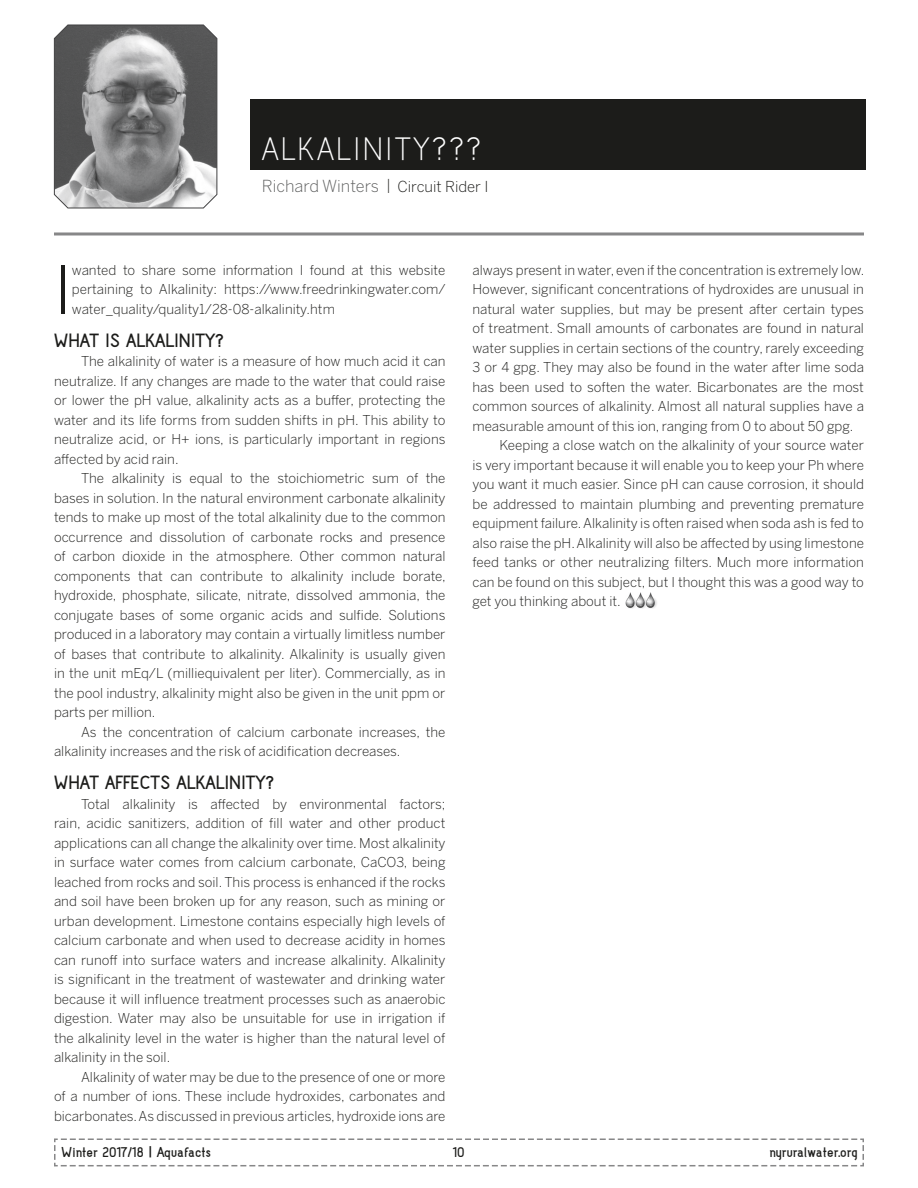
<style>
.page{position:relative;width:918px;height:1188px;background:#fff}
.page>*{position:absolute;margin:0;border:0;box-sizing:border-box;transform-origin:0 0}
.t1{font:300 66.15px "Benton Sans";color:#1c1c1a}
.t2{font:40.5px "Acid";letter-spacing:.06em;color:#fff}
.t3{font:700 24px "Acid";letter-spacing:.01em;color:#1c1c1a}
.t4{font:700 18px "Acid";color:#1c1c1a}
.t5{font:300 16.5px "Benton Sans";color:#5e5f5f}
.t6{font:300 13.5px/19.5px "Benton Sans";color:#1c1c1a;text-align:justify}
.s1{font-size:15px;color:#1c1c1a}
.s2{font-family:"Benton Sans";font-weight:500;font-size:12px}
</style>
<div class="page">
<div style="left:250px;top:99px;width:616px;height:71px;background:#1c1c1a"></div>
<hr style="left:54px;top:232px;width:810px;height:3px;background:#878788">
<svg style="left:54px;top:1138px;width:810px;height:29px"></svg>
<svg style="left:54px;top:24px;width:164px;height:185px;background:#858586"></svg>
<img style="left:626px;top:592px;width:31px;height:16px">
<div style="left:438px;top:1142px;width:48px;height:19px;background:#fff"></div>
<h2 class="t2" style="left:262px;top:134px;width:221px">ALKALINITY???</h2>
<p class="t5" style="left:262px;top:176px;width:228px">Richard Winters <span class="s1">| Circuit Rider I</span></p>
<h1 class="t1" style="left:54px;top:251px;width:19px">I</h1>
<p class="t6" style="left:72px;top:260px;width:375px">wanted to share some information I found at this website pertaining to Alkalinity: https://www.freedrinkingwater.com/ water_quality/quality1/28-08-alkalinity.htm</p>
<h3 class="t3" style="left:54px;top:332px;width:172px">WHAT IS ALKALINITY?</h3>
<p class="t6" style="left:54px;top:352px;width:393px;text-indent:27px">The alkalinity of water is a measure of how much acid it can neutralize. If any changes are made to the water that could raise or lower the pH value, alkalinity acts as a buffer, protecting the water and its life forms from sudden shifts in pH. This ability to neutralize acid, or H+ ions, is particularly important in regions affected by acid rain.</p>
<p class="t6" style="left:54px;top:469px;width:393px;text-indent:27px">The alkalinity is equal to the stoichiometric sum of the bases in solution. In the natural environment carbonate alkalinity tends to make up most of the total alkalinity due to the common occurrence and dissolution of carbonate rocks and presence of carbon dioxide in the atmosphere. Other common natural components that can contribute to alkalinity include borate, hydroxide, phosphate, silicate, nitrate, dissolved ammonia, the conjugate bases of some organic acids and sulfide. Solutions produced in a laboratory may contain a virtually limitless number of bases that contribute to alkalinity. Alkalinity is usually given in the unit mEq/L (milliequivalent per liter). Commercially, as in the pool industry, alkalinity might also be given in the unit ppm or parts per million.</p>
<p class="t6" style="left:54px;top:722px;width:393px;text-indent:27px">As the concentration of calcium carbonate increases, the alkalinity increases and the risk of acidification decreases.</p>
<h3 class="t3" style="left:54px;top:774px;width:222px">WHAT AFFECTS ALKALINITY?</h3>
<p class="t6" style="left:54px;top:794px;width:393px;text-indent:27px">Total alkalinity is affected by environmental factors; rain, acidic sanitizers, addition of fill water and other product applications can all change the alkalinity over time. Most alkalinity in surface water comes from calcium carbonate, CaCO3, being leached from rocks and soil. This process is enhanced if the rocks and soil have been broken up for any reason, such as mining or urban development. Limestone contains especially high levels of calcium carbonate and when used to decrease acidity in homes can runoff into surface waters and increase alkalinity. Alkalinity is significant in the treatment of wastewater and drinking water because it will influence treatment processes such as anaerobic digestion. Water may also be unsuitable for use in irrigation if the alkalinity level in the water is higher than the natural level of alkalinity in the soil.</p>
<p class="t6" style="left:54px;top:1067px;width:393px;text-indent:27px">Alkalinity of water may be due to the presence of one or more of a number of ions. These include hydroxides, carbonates and bicarbonates. As discussed in previous articles, hydroxide ions are</p>
<p class="t6" style="left:472px;top:260px;width:393px">always present in water, even if the concentration is extremely low.</p>
<p class="t6" style="left:472px;top:279px;width:393px">However, significant concentrations of hydroxides are unusual in</p>
<p class="t6" style="left:472px;top:299px;width:393px">natural water supplies, but may be present after certain types</p>
<p class="t6" style="left:472px;top:318px;width:393px">of treatment. Small amounts of carbonates are found in natural</p>
<p class="t6" style="left:472px;top:338px;width:393px">water supplies in certain sections of the country, rarely exceeding</p>
<p class="t6" style="left:472px;top:357px;width:393px">3 or 4 gpg. They may also be found in the water after lime soda</p>
<p class="t6" style="left:472px;top:377px;width:393px">has been used to soften the water. Bicarbonates are the most</p>
<p class="t6" style="left:472px;top:396px;width:393px">common sources of alkalinity. Almost all natural supplies have a</p>
<p class="t6" style="left:472px;top:416px;width:383px">measurable amount of this ion, ranging from 0 to about 50 gpg.</p>
<p class="t6" style="left:500px;top:435px;width:366px">Keeping a close watch on the alkalinity of your source water</p>
<p class="t6" style="left:472px;top:455px;width:393px">is very important because it will enable you to keep your Ph where</p>
<p class="t6" style="left:472px;top:474px;width:393px">you want it much easier. Since pH can cause corrosion, it should</p>
<p class="t6" style="left:472px;top:494px;width:393px">be addressed to maintain plumbing and preventing premature</p>
<p class="t6" style="left:472px;top:513px;width:393px">equipment failure. Alkalinity is often raised when soda ash is fed to</p>
<p class="t6" style="left:472px;top:533px;width:393px">also raise the pH. Alkalinity will also be affected by using limestone</p>
<p class="t6" style="left:472px;top:552px;width:393px">feed tanks or other neutralizing filters. Much more information</p>
<p class="t6" style="left:472px;top:572px;width:393px">can be found on this subject, but I thought this was a good way to</p>
<p class="t6" style="left:472px;top:591px;width:150px">get you thinking about it.</p>
<h3 class="t4" style="left:62px;top:1145px;width:151px">Winter 2017/18 <span class="s2">|</span> Aquafacts</h3>
<h3 class="t4" style="left:458px;top:1145px;width:8px">7</h3>
<h3 class="t4" style="left:769px;top:1145px;width:90px">nyruralwater.org</h3>
<h3 class="t4" style="left:453px;top:1145px;width:13px">10</h3>
</div>
